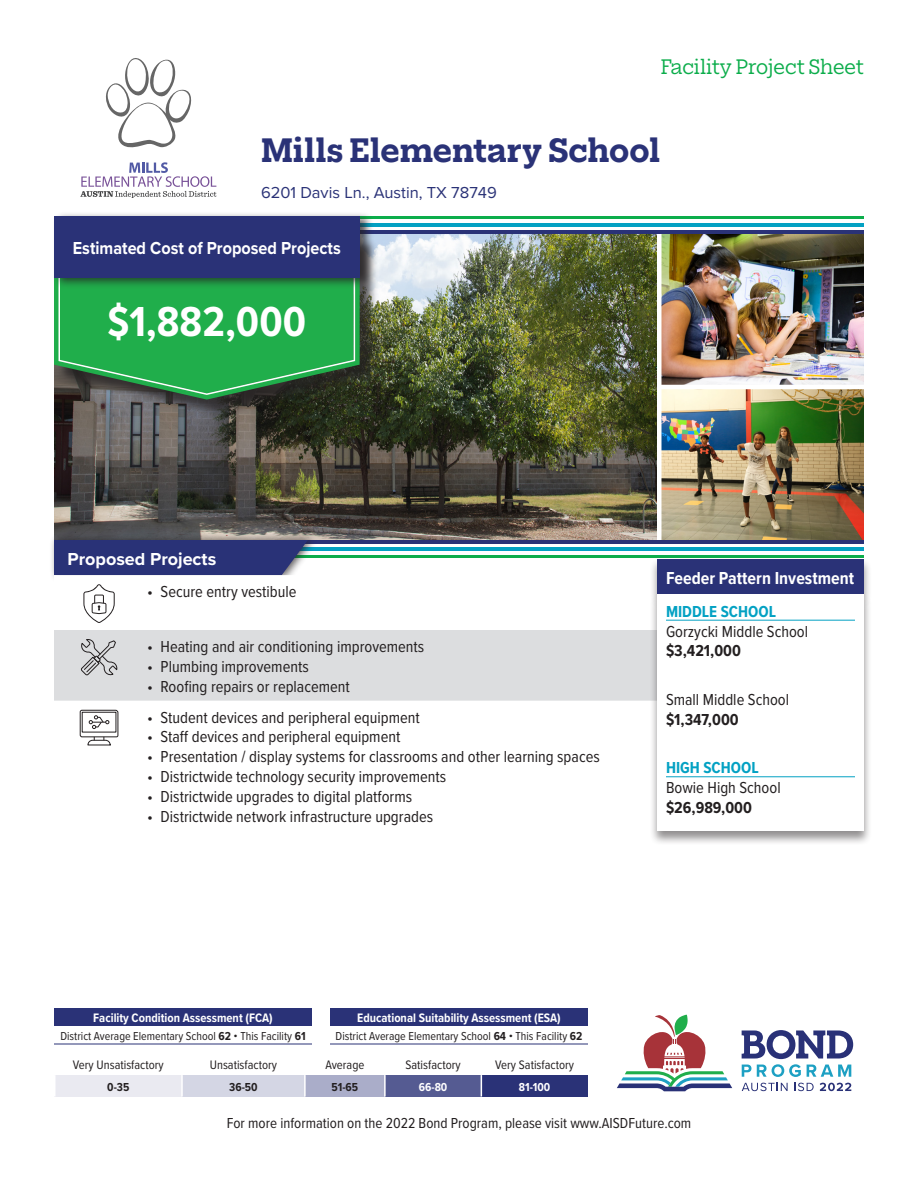
<style>
.page{position:relative;width:918px;height:1188px;background:#fff}
.page>*{position:absolute;margin:0;border:0;box-sizing:border-box;transform-origin:0 0}
.Budget_number{font:700 43.5px "Proxima Nova Cond";color:#fff}
.Facility_Title_-_H1{font:700 31.5px "Elizeth";color:#2a3277}
.Facility{font:19.5px "Elizeth";color:#0cad4b}
.Heading_2{font:700 18px "Proxima Nova";color:#fff;scale:.9 1}
.Feeder_H2{font:700 18px "Proxima Nova Cond";color:#fff}
.Heading_2-2{font:700 18px "Proxima Nova";color:#fff}
.Text_Condensed_11_pt{font:16.5px "Proxima Nova Cond";color:#231f20}
.Text_Condensed_11_pt-2{font:700 16.5px "Proxima Nova Cond";color:#231f20}
.Address{font:16.5px "Proxima Nova";color:#2a3277}
.Feeder_Heading_Spaci{font:700 16.5px "Proxima Nova Cond";color:#03a1c3}
.Feeder_School_-_spac{font:16.5px "Proxima Nova Cond";color:#231f20}
.Text_Condensed_11_pt-3{font:15px "Proxima Nova Cond";color:#231f20}
.Text_Condensed_Cente{font:700 12.75px "Proxima Nova Cond";color:#fff}
.Text_Condensed_Cente-2{font:12.75px "Proxima Nova Cond";color:#231f20}
.Text_Condensed_Cente-3{font:12px "Proxima Nova Cond";color:#231f20}
.ESA_FCA_8pts{font:12px "Proxima Nova Cond";color:#231f20}
.Text_Condensed_Cente-4{font:700 12px "Proxima Nova Cond";color:#231f20}
.Text_Condensed_Cente-5{font:700 12px "Proxima Nova Cond";color:#fff}
.s1{font-weight:700}
</style>
<div class="page">
<img style="left:54px;top:234px;width:810px;height:306px">
<div style="left:657px;top:234px;width:5px;height:306px;background:#fff"></div>
<hr style="left:657px;top:385px;width:207px;height:4px;background:#fff">
<svg style="left:80px;top:162px;width:137px;height:36px"></svg>
<svg style="left:106px;top:58px;width:86px;height:90px"></svg>
<svg style="left:742px;top:1083px;width:46px;height:8px"></svg>
<svg style="left:795px;top:1083px;width:19px;height:8px"></svg>
<svg style="left:820px;top:1083px;width:31px;height:8px"></svg>
<svg style="left:742px;top:1030px;width:111px;height:47px"></svg>
<svg style="left:617px;top:1015px;width:115px;height:76px"></svg>
<svg style="left:318px;top:555px;width:546px;height:3px"></svg>
<hr style="left:261px;top:547px;width:603px;height:4px;background:#03a1c3">
<hr style="left:261px;top:540px;width:603px;height:4px;background:#2a3277">
<svg style="left:374px;top:216px;width:490px;height:3px"></svg>
<hr style="left:54px;top:223px;width:810px;height:4px;background:#03a1c3">
<hr style="left:54px;top:230px;width:810px;height:4px;background:#2a3277">
<hr style="left:54px;top:1044px;width:258px;height:1px;background:#2a3277">
<hr style="left:330px;top:1044px;width:258px;height:1px;background:#2a3277">
<div style="left:56px;top:237px;width:322px;height:181px;background:#231f20;opacity:.75"></div>
<svg style="left:54px;top:289px;width:306px;height:111px"></svg>
<svg style="left:59px;top:289px;width:296px;height:106px;fill:#20ae4b"></svg>
<div style="left:49px;top:532px;width:269px;height:52px;background:#231f20;opacity:.75"></div>
<div style="left:54px;top:540px;width:254px;height:35px;background:#293277"></div>
<div style="left:52px;top:211px;width:322px;height:78px;background:#231f20;opacity:.75"></div>
<div style="left:54px;top:216px;width:306px;height:62px;background:#2a3277"></div>
<svg style="left:54px;top:575px;width:264px;height:135px"></svg>
<div style="left:54px;top:630px;width:595px;height:71px;background:#dcdddf"></div>
<svg style="left:83px;top:584px;width:32px;height:39px"></svg>
<svg style="left:80px;top:639px;width:38px;height:37px"></svg>
<svg style="left:79px;top:710px;width:40px;height:36px"></svg>
<div style="left:649px;top:557px;width:223px;height:53px;background:#231f20;opacity:.5"></div>
<div style="left:657px;top:559px;width:207px;height:36px;background:#2a3277"></div>
<div style="left:649px;top:593px;width:223px;height:253px;background:#231f20;opacity:.5"></div>
<div style="left:657px;top:595px;width:207px;height:236px;background:#fff"></div>
<hr style="left:666px;top:620px;width:189px;height:1px;background:#03a1c3">
<hr style="left:666px;top:776px;width:189px;height:1px;background:#03a1c3">
<div style="left:54px;top:1008px;width:258px;height:18px;background:#2a3277"></div>
<div style="left:330px;top:1008px;width:258px;height:18px;background:#2a3277"></div>
<div style="left:55px;top:1075px;width:127px;height:22px;background:#eaeaf1"></div>
<div style="left:182px;top:1075px;width:123px;height:22px;background:#d4d6e4"></div>
<div style="left:305px;top:1075px;width:80px;height:22px;background:#aaadc9"></div>
<div style="left:385px;top:1075px;width:96px;height:22px;background:#555b92"></div>
<div style="left:481px;top:1075px;width:107px;height:22px;background:#2a3277"></div>
<hr style="left:384px;top:1075px;width:2px;height:22px;background:#fff">
<svg style="left:481px;top:1075px;width:1px;height:22px"></svg>
<hr style="left:304px;top:1075px;width:2px;height:22px;background:#fff">
<hr style="left:54px;top:1075px;width:2px;height:22px;background:#fff">
<hr style="left:181px;top:1075px;width:2px;height:22px;background:#fff">
<p class="Facility" style="left:661px;top:53px;width:205px">Facility Project Sheet</p>
<h1 class="Facility_Title_-_H1" style="left:261px;top:127px;width:401px">Mills Elementary School</h1>
<p class="Address" style="left:261px;top:180px;width:237px">6201 Davis Ln., Austin, TX 78749</p>
<h2 class="Heading_2" style="left:73px;top:234px;width:299px">Estimated Cost of Proposed Projects</h2>
<p class="Budget_number" style="left:108px;top:289px;width:200px">$1,882,000</p>
<h2 class="Heading_2-2" style="left:68px;top:545px;width:150px">Proposed Projects</h2>
<p class="Text_Condensed_11_pt" style="left:147px;top:580px;width:151px">• Secure entry vestibule</p>
<p class="Text_Condensed_11_pt" style="left:147px;top:634px;width:279px">• Heating and air conditioning improvements</p>
<p class="Text_Condensed_11_pt" style="left:147px;top:654px;width:163px">• Plumbing improvements</p>
<p class="Text_Condensed_11_pt" style="left:147px;top:674px;width:204px">• Roofing repairs or replacement</p>
<p class="Text_Condensed_11_pt" style="left:147px;top:705px;width:274px">• Student devices and peripheral equipment</p>
<p class="Text_Condensed_11_pt" style="left:147px;top:725px;width:255px">• Staff devices and peripheral equipment</p>
<p class="Text_Condensed_11_pt" style="left:147px;top:745px;width:454px">• Presentation / display systems for classrooms and other learning spaces</p>
<p class="Text_Condensed_11_pt" style="left:147px;top:764px;width:301px">• Districtwide technology security improvements</p>
<p class="Text_Condensed_11_pt" style="left:147px;top:784px;width:267px">• Districtwide upgrades to digital platforms</p>
<p class="Text_Condensed_11_pt" style="left:147px;top:804px;width:288px">• Districtwide network infrastructure upgrades</p>
<h2 class="Feeder_H2" style="left:666px;top:565px;width:190px">Feeder Pattern Investment</h2>
<h2 class="Feeder_Heading_Spaci" style="left:666px;top:599px;width:112px">MIDDLE SCHOOL</h2>
<p class="Text_Condensed_11_pt" style="left:666px;top:619px;width:144px">Gorzycki Middle School</p>
<p class="Text_Condensed_11_pt-2" style="left:666px;top:639px;width:76px">$3,421,000</p>
<h3 class="Feeder_School_-_spac" style="left:666px;top:687px;width:125px">Small Middle School</h3>
<p class="Text_Condensed_11_pt-2" style="left:666px;top:707px;width:74px">$1,347,000</p>
<h2 class="Feeder_Heading_Spaci" style="left:666px;top:756px;width:94px">HIGH SCHOOL</h2>
<p class="Text_Condensed_11_pt" style="left:666px;top:776px;width:116px">Bowie High School</p>
<p class="Text_Condensed_11_pt-2" style="left:666px;top:795px;width:88px">$26,989,000</p>
<p class="Text_Condensed_Cente" style="left:93px;top:1008px;width:181px">Facility Condition Assessment (FCA)</p>
<p class="Text_Condensed_Cente-3" style="left:60px;top:1027px;width:247px">District Average Elementary School <span class="s1">62</span> • This Facility <span class="s1">61</span></p>
<p class="Text_Condensed_Cente" style="left:357px;top:1008px;width:205px">Educational Suitability Assessment (ESA)</p>
<p class="ESA_FCA_8pts" style="left:336px;top:1027px;width:248px">District Average Elementary School <span class="s1">64</span> • This Facility <span class="s1">62</span></p>
<p class="Text_Condensed_Cente-2" style="left:73px;top:1055px;width:92px">Very Unsatisfactory</p>
<p class="Text_Condensed_Cente-2" style="left:210px;top:1055px;width:69px">Unsatisfactory</p>
<p class="Text_Condensed_Cente-2" style="left:325px;top:1055px;width:41px">Average</p>
<p class="Text_Condensed_Cente-2" style="left:406px;top:1055px;width:57px">Satisfactory</p>
<p class="Text_Condensed_Cente-2" style="left:495px;top:1055px;width:80px">Very Satisfactory</p>
<p class="Text_Condensed_Cente-4" style="left:107px;top:1078px;width:24px">0-35</p>
<p class="Text_Condensed_Cente-4" style="left:229px;top:1078px;width:30px">36-50</p>
<p class="Text_Condensed_Cente-4" style="left:332px;top:1078px;width:28px">51-65</p>
<p class="Text_Condensed_Cente-5" style="left:419px;top:1078px;width:30px">66-80</p>
<p class="Text_Condensed_Cente-5" style="left:519px;top:1078px;width:33px">81-100</p>
<p class="Text_Condensed_11_pt-3" style="left:227px;top:1112px;width:466px">For more information on the 2022 Bond Program, please visit www.AISDFuture.com</p>
</div>
